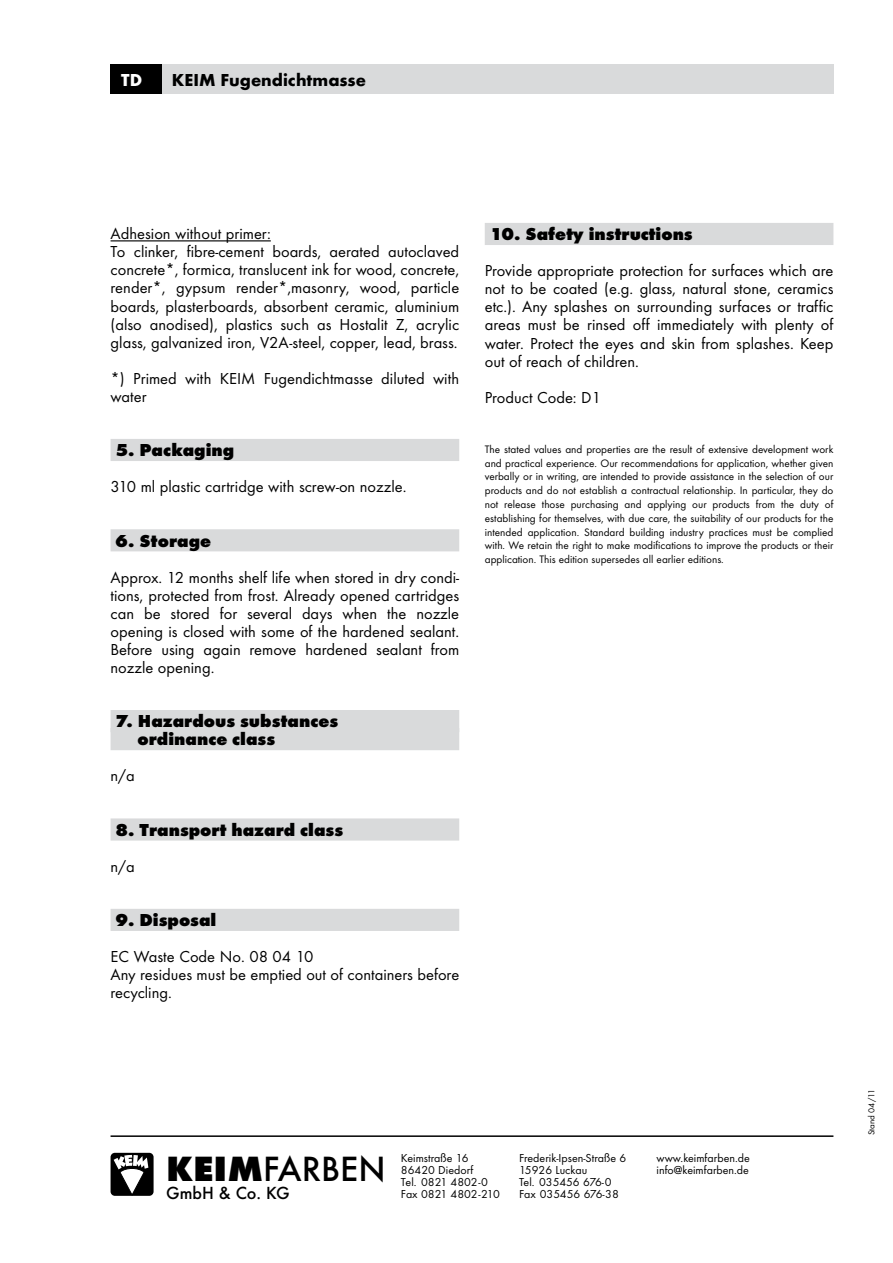
<style>
.page{position:relative;width:893px;height:1263px;background:#fff}
.page>*{position:absolute;margin:0;border:0;box-sizing:border-box;transform-origin:0 0}
.t1{font:500 36.45px "Futura T";color:#000}
.t2{font:500 18.15px "Futura T";color:#000}
.t3{font:800 18px/18px "Futura T";color:#000}
.t4{font:700 18px "Futura T";color:#000}
.t5{font:700 18px "Futura T";color:#fff}
.t6{font:16.5px/18px "Futura T";color:#000}
.t7{font:12px/12px "Futura T";color:#000}
.t8{font:11.25px/13.8px "Futura T";color:#000;text-align:justify}
.t9{font:9px "Futura T";color:#000}
.s1{font-weight:800}
</style>
<div class="page">
<div style="left:111px;top:1153px;width:43px;height:43px;background:#000;border-radius:4px"></div>
<svg style="left:114px;top:1155px;width:34px;height:39px"></svg>
<hr style="left:111px;top:1135px;width:722px;height:2px;background:#000">
<div style="left:111px;top:64px;width:722px;height:30px;background:#d9dadb"></div>
<div style="left:111px;top:64px;width:51px;height:30px;background:#000"></div>
<hr style="left:111px;top:240px;width:160px;height:1px;background:#000">
<div style="left:111px;top:439px;width:348px;height:22px;background:#d9dadb"></div>
<div style="left:111px;top:529px;width:348px;height:22px;background:#d9dadb"></div>
<div style="left:111px;top:710px;width:348px;height:22px;background:#d9dadb"></div>
<div style="left:111px;top:728px;width:348px;height:22px;background:#d9dadb"></div>
<div style="left:111px;top:818px;width:348px;height:22px;background:#d9dadb"></div>
<div style="left:111px;top:909px;width:348px;height:22px;background:#d9dadb"></div>
<div style="left:485px;top:223px;width:348px;height:22px;background:#d9dadb"></div>
<p class="t5" style="left:121px;top:69px;width:22px">TD</p>
<p class="t4" style="left:172px;top:69px;width:196px">KEIM Fugendichtmasse</p>
<p class="t6" style="left:111px;top:225px;width:350px">Adhesion without primer:<br>To clinker, fibre-cement boards, aerated autoclaved concrete*, formica, translucent ink for wood, concrete, render*, gypsum render*,masonry, wood, particle boards, plasterboards, absorbent ceramic, aluminium (also anodised), plastics such as Hostalit Z, acrylic glass, galvanized iron, V2A-steel, copper, lead, brass.</p>
<p class="t6" style="left:111px;top:369px;width:350px">*) Primed with KEIM Fugendichtmasse diluted with water</p>
<p class="t3" style="left:116px;top:441px;width:120px">5. Packaging</p>
<p class="t6" style="left:111px;top:478px;width:297px">310 ml plastic cartridge with screw-on nozzle.</p>
<p class="t3" style="left:116px;top:531px;width:97px">6. Storage</p>
<p class="t6" style="left:111px;top:568px;width:350px;text-align:justify">Approx. 12 months shelf life when stored in dry condi&shy;tions, protected from frost. Already opened cartridges can be stored for several days when the nozzle opening is closed with some of the hardened sealant.<br>Before using again remove hardened sealant from nozzle opening.</p>
<p class="t3" style="left:137px;top:712px;width:202px;text-indent:-22px">7. Hazardous substances ordinance class</p>
<p class="t6" style="left:111px;top:767px;width:26px">n/a</p>
<p class="t3" style="left:116px;top:820px;width:229px">8. Transport hazard class</p>
<p class="t6" style="left:111px;top:857px;width:26px">n/a</p>
<p class="t3" style="left:116px;top:911px;width:102px">9. Disposal</p>
<p class="t6" style="left:111px;top:947px;width:350px">EC Waste Code No. 08 04 10<br>Any residues must be emptied out of containers before recycling.</p>
<p class="t3" style="left:490px;top:225px;width:205px">10. Safety instructions</p>
<p class="t6" style="left:485px;top:262px;width:350px;text-align:justify">Provide appropriate protection for surfaces which are not to be coated (e.g. glass, natural stone, ceramics etc.). Any splashes on surrounding surfaces or traffic areas must be rinsed off immediately with plenty of water. Protect the eyes and skin from splashes. Keep out of reach of children.</p>
<p class="t6" style="left:485px;top:388px;width:118px">Product Code: D1</p>
<p class="t8" style="left:485px;top:442px;width:350px">The stated values and properties are the result of extensive development work and practical experience. Our recommendations for application, whether given verbally or in writing, are intended to provide assistance in the selection of our products and do not establish a contractual relationship. In particular, they do not release those purchasing and applying our products from the duty of establishing for themselves, with due care, the suitability of our products for the intended application. Standard building industry practices must be complied with. We retain the right to make modifications to improve the products or their application. This edition supersedes all earlier editions.</p>
<p class="t7" style="left:401px;top:1151px;width:100px">Keimstraße 16<br>86420 Diedorf<br>Tel. 0821 4802-0<br>Fax 0821 4802-210</p>
<p class="t7" style="left:519px;top:1151px;width:109px">Frederik-Ipsen-Straße 6<br>15926 Luckau<br>Tel. 035456 676-0<br>Fax 035456 676-38</p>
<p class="t7" style="left:657px;top:1151px;width:95px">www.keimfarben.de</p>
<h1 class="t1" style="left:166px;top:1148px;width:221px"><span class="s1">KEIM</span>FARBEN</h1>
<p class="t7" style="left:657px;top:1163px;width:94px">info@keimfarben.de</p>
<p class="t2" style="left:166px;top:1183px;width:125px">GmbH &amp; Co. KG</p>
<p class="t9" style="left:866px;top:1135px;width:48px;rotate:-90deg">Stand 04/11</p>
</div>
